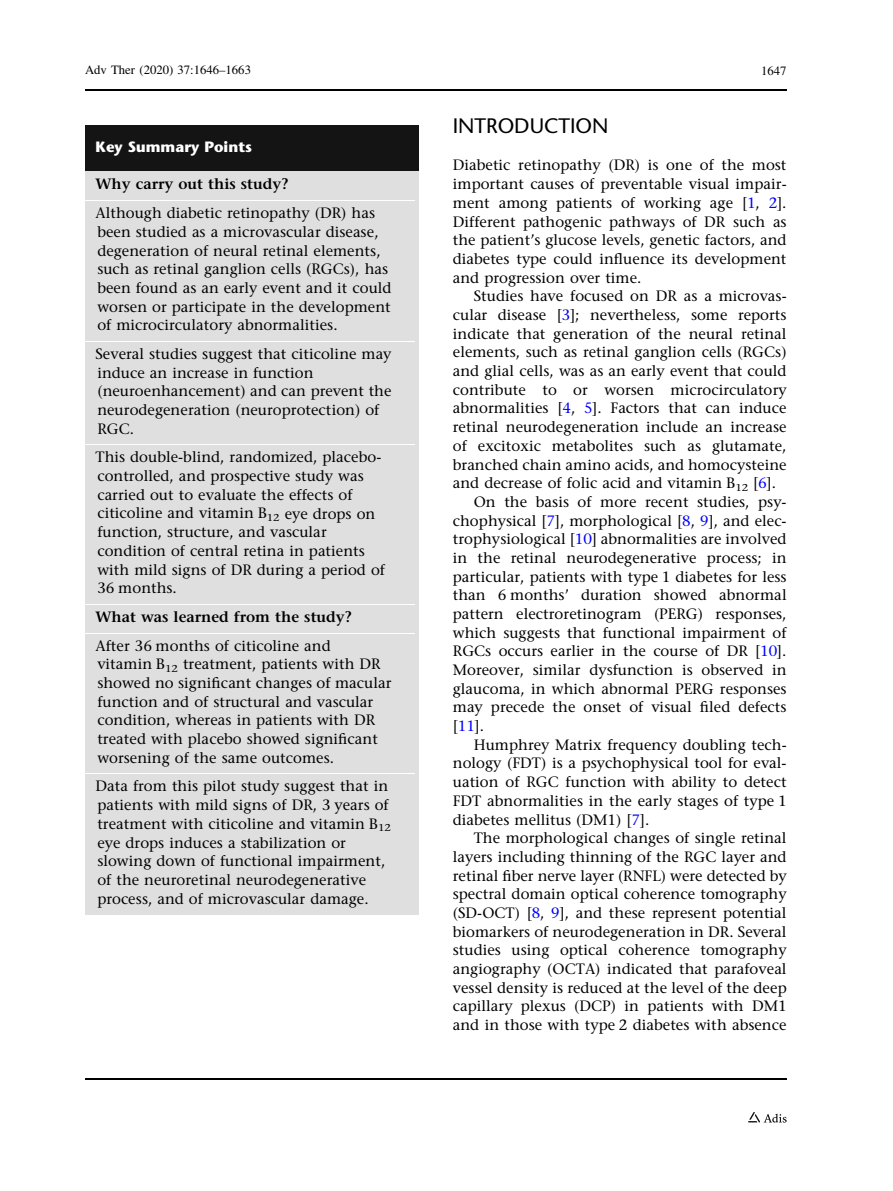
<style>
.page{position:relative;width:893px;height:1191px;background:#fff}
.page>*{position:absolute;margin:0;border:0;box-sizing:border-box;transform-origin:0 0}
.t1{font:20.85px "Adv STONESF R";color:#000}
.t2{font:15px/18.6px "Adv STONE R";color:#000}
.t3{font:15px "Adv STONESF B";color:#fff}
.t4{font:12.75px "Adv P Times";color:#000}
.s1{font-family:"Adv STONE";font-weight:600}
.s2{color:#00f}
</style>
<div class="page">
<div style="left:85px;top:171px;width:334px;height:743px;background:#dfdfdf"></div>
<hr style="left:85px;top:200px;width:330px;height:1px;background:#fff">
<hr style="left:85px;top:341px;width:330px;height:1px;background:#fff">
<hr style="left:85px;top:444px;width:330px;height:1px;background:#fff">
<hr style="left:85px;top:604px;width:330px;height:1px;background:#fff">
<hr style="left:85px;top:632px;width:330px;height:1px;background:#fff">
<hr style="left:85px;top:773px;width:330px;height:1px;background:#fff">
<div style="left:85px;top:125px;width:334px;height:46px;background:#131413"></div>
<hr style="left:85px;top:89px;width:702px;height:2px;background:#000">
<hr style="left:85px;top:1078px;width:702px;height:1px;background:#000">
<svg style="left:748px;top:1112px;width:39px;height:10px"></svg>
<p class="t4" style="left:85px;top:65px;width:167px">Adv Ther (2020) 37:1646–1663</p>
<p class="t4" style="left:761px;top:65px;width:27px">1647</p>
<p class="t3" style="left:95px;top:140px;width:158px">Key Summary Points</p>
<p class="t2" style="left:95px;top:171px;width:281px;line-height:28.7px"><span class="s1">Why carry out this study?<br></span>Although diabetic retinopathy (DR) has</p>
<p class="t2" style="left:97px;top:223px;width:296px">been studied as a microvascular disease, degeneration of neural retinal elements, such as retinal ganglion cells (RGCs), has been found as an early event and it could worsen or participate in the development of microcirculatory abnormalities.</p>
<p class="t2" style="left:95px;top:346px;width:298px">Several studies suggest that citicoline may induce an increase in function (neuroenhancement) and can prevent the neurodegeneration (neuroprotection) of<br>RGC.</p>
<p class="t2" style="left:95px;top:449px;width:291px">This double-blind, randomized, placebo&shy;controlled, and prospective study was carried out to evaluate the effects of citicoline and vitamin B<sub>12</sub> eye drops on function, structure, and vascular condition of central retina in patients with mild signs of DR during a period of 36 months.</p>
<p class="t2" style="left:96px;top:603px;width:258px;line-height:28.7px"><span class="s1">What was learned from the study?<br></span>After 36 months of citicoline and</p>
<p class="t2" style="left:97px;top:656px;width:296px">vitamin B<sub>12</sub> treatment, patients with DR showed no significant changes of macular function and of structural and vascular condition, whereas in patients with DR treated with placebo showed significant worsening of the same outcomes.</p>
<p class="t2" style="left:96px;top:778px;width:297px">Data from this pilot study suggest that in patients with mild signs of DR, 3 years of treatment with citicoline and vitamin B<sub>12 </sub>eye drops induces a stabilization or slowing down of functional impairment, of the neuroretinal neurodegenerative process, and of microvascular damage.</p>
<p class="t1" style="left:453px;top:117px;width:157px">INTRODUCTION</p>
<p class="t2" style="left:453px;top:157px;width:335px">Diabetic retinopathy (DR) is one of the most</p>
<p class="t2" style="left:453px;top:176px;width:335px">important causes of preventable visual impair-</p>
<p class="t2" style="left:453px;top:195px;width:335px">ment among patients of working age [<span class="s2">1</span>, <span class="s2">2</span>].</p>
<p class="t2" style="left:453px;top:213px;width:335px">Different pathogenic pathways of DR such as</p>
<p class="t2" style="left:453px;top:232px;width:335px">the patient’s glucose levels, genetic factors, and</p>
<p class="t2" style="left:453px;top:251px;width:335px">diabetes type could influence its development</p>
<p class="t2" style="left:453px;top:269px;width:190px">and progression over time.</p>
<p class="t2" style="left:474px;top:288px;width:314px">Studies have focused on DR as a microvas-</p>
<p class="t2" style="left:453px;top:307px;width:335px">cular disease [<span class="s2">3</span>]; nevertheless, some reports</p>
<p class="t2" style="left:453px;top:325px;width:335px">indicate that generation of the neural retinal</p>
<p class="t2" style="left:453px;top:344px;width:335px">elements, such as retinal ganglion cells (RGCs)</p>
<p class="t2" style="left:453px;top:363px;width:335px">and glial cells, was as an early event that could</p>
<p class="t2" style="left:453px;top:381px;width:335px">contribute to or worsen microcirculatory</p>
<p class="t2" style="left:453px;top:400px;width:335px">abnormalities [<span class="s2">4</span>, <span class="s2">5</span>]. Factors that can induce</p>
<p class="t2" style="left:453px;top:419px;width:335px">retinal neurodegeneration include an increase</p>
<p class="t2" style="left:453px;top:437px;width:335px">of excitoxic metabolites such as glutamate,</p>
<p class="t2" style="left:453px;top:456px;width:335px">branched chain amino acids, and homocysteine</p>
<p class="t2" style="left:453px;top:475px;width:325px">and decrease of folic acid and vitamin B<sub>12</sub> [<span class="s2">6</span>].</p>
<p class="t2" style="left:474px;top:493px;width:314px">On the basis of more recent studies, psy-</p>
<p class="t2" style="left:453px;top:512px;width:335px">chophysical [<span class="s2">7</span>], morphological [<span class="s2">8</span>, <span class="s2">9</span>], and elec-</p>
<p class="t2" style="left:453px;top:531px;width:335px">trophysiological [<span class="s2">10</span>] abnormalities are involved</p>
<p class="t2" style="left:453px;top:549px;width:335px">in the retinal neurodegenerative process; in</p>
<p class="t2" style="left:453px;top:568px;width:335px">particular, patients with type 1 diabetes for less</p>
<p class="t2" style="left:453px;top:587px;width:335px">than 6 months’ duration showed abnormal</p>
<p class="t2" style="left:453px;top:605px;width:335px">pattern electroretinogram (PERG) responses,</p>
<p class="t2" style="left:453px;top:624px;width:335px">which suggests that functional impairment of</p>
<p class="t2" style="left:453px;top:643px;width:335px">RGCs occurs earlier in the course of DR [<span class="s2">10</span>].</p>
<p class="t2" style="left:453px;top:661px;width:335px">Moreover, similar dysfunction is observed in</p>
<p class="t2" style="left:453px;top:680px;width:335px">glaucoma, in which abnormal PERG responses</p>
<p class="t2" style="left:453px;top:699px;width:335px">may precede the onset of visual filed defects</p>
<p class="t2" style="left:453px;top:718px;width:33px">[<span class="s2">11</span>].</p>
<p class="t2" style="left:474px;top:736px;width:314px">Humphrey Matrix frequency doubling tech-</p>
<p class="t2" style="left:453px;top:755px;width:335px">nology (FDT) is a psychophysical tool for eval-</p>
<p class="t2" style="left:453px;top:774px;width:335px">uation of RGC function with ability to detect</p>
<p class="t2" style="left:453px;top:792px;width:335px">FDT abnormalities in the early stages of type 1</p>
<p class="t2" style="left:453px;top:811px;width:198px">diabetes mellitus (DM1) [<span class="s2">7</span>].</p>
<p class="t2" style="left:474px;top:830px;width:314px">The morphological changes of single retinal</p>
<p class="t2" style="left:453px;top:848px;width:335px">layers including thinning of the RGC layer and</p>
<p class="t2" style="left:453px;top:867px;width:335px">retinal fiber nerve layer (RNFL) were detected by</p>
<p class="t2" style="left:453px;top:886px;width:335px">spectral domain optical coherence tomography</p>
<p class="t2" style="left:453px;top:904px;width:335px">(SD-OCT) [<span class="s2">8</span>, <span class="s2">9</span>], and these represent potential</p>
<p class="t2" style="left:453px;top:923px;width:335px">biomarkers of neurodegeneration in DR. Several</p>
<p class="t2" style="left:453px;top:942px;width:335px">studies using optical coherence tomography</p>
<p class="t2" style="left:453px;top:960px;width:335px">angiography (OCTA) indicated that parafoveal</p>
<p class="t2" style="left:453px;top:979px;width:335px">vessel density is reduced at the level of the deep</p>
<p class="t2" style="left:453px;top:998px;width:335px">capillary plexus (DCP) in patients with DM1</p>
<p class="t2" style="left:453px;top:1016px;width:335px">and in those with type 2 diabetes with absence</p>
</div>
